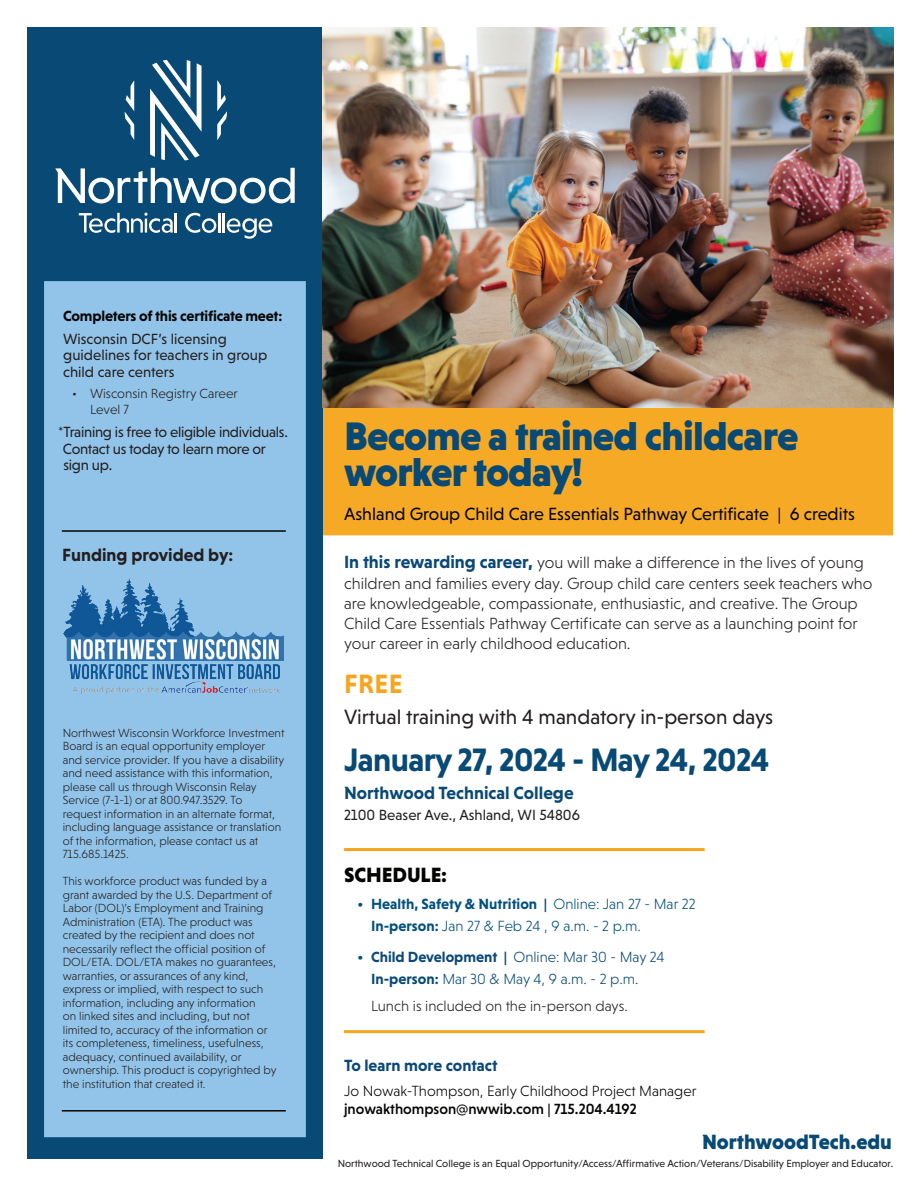
<style>
.page{position:relative;width:918px;height:1188px;background:#fff}
.page>*{position:absolute;margin:0;border:0;box-sizing:border-box;transform-origin:0 0}
.Northwood_Tech_Black{font:900 40.5px/36px "Niveau Grotesk";letter-spacing:-.02em;color:#084a75}
.Niveau_Grotesk-Bold{font:700 33px "Niveau Grotesk";letter-spacing:-.02em;color:#084a75}
.Niveau_Grotesk-Bold-2{font:700 27px "Niveau Grotesk";color:#f7a51f}
.Niveau_Grotesk-Bold-3{font:21px "Niveau Grotesk";color:#231f20}
.Northwood_Tech_Black-2{font:900 21px "Niveau Grotesk";color:#084a75}
.t1{font:900 21px "Niveau Grotesk";letter-spacing:-.005em;color:#040503}
.Northwood_Tech_Black-3{font:18px "Niveau Grotesk";color:#040503}
.Niveau_Grotesk-Bold-4{font:700 18px "Niveau Grotesk";color:#084a75}
.Northwood_Tech_Black-4{font:700 18px "Niveau Grotesk";color:#231f20}
.t2{font:300 16.5px/19.8px "Niveau Grotesk";color:#231f20}
.t3{font:700 16.5px "Niveau Grotesk";color:#094879}
.Niveau_Grotesk-Bold-5{font:15px/16.5px "Niveau Grotesk";letter-spacing:-.005em;color:#231f20}
.t4{font:300 15px/18px "Niveau Grotesk";color:#040503}
.t5{font:700 15px "Niveau Grotesk";color:#015081}
.t6{font:300 15px "Niveau Grotesk";color:#094879}
.t7{font:300 15px "Niveau Grotesk";color:#231f20}
.t8{font:300 15px "Niveau Grotesk";letter-spacing:-.005em;color:#015081}
.t9{font:700 15px "Niveau Grotesk";letter-spacing:-.01em;color:#040503}
.t10{font:300 15px "Niveau Grotesk";letter-spacing:-.005em;color:#084a75}
.t11{font:300 13.5px "Niveau Grotesk";color:#231f20}
.t12{font:300 12px/13.5px "Niveau Grotesk";color:#231f20}
.t13{font:10.5px "Niveau Grotesk";color:#231f20}
.s1{font-weight:700;font-size:18px;color:#094879}
.s2{font-weight:300}
.s3{font-weight:700}
.s4{font-weight:700;color:#015081}
.s5{font-weight:500}
</style>
<div class="page">
<div style="left:321px;top:402px;width:572px;height:133px;background:#f6a925"></div>
<div style="left:27px;top:27px;width:296px;height:1132px;background:#084a75"></div>
<div style="left:44px;top:281px;width:262px;height:856px;background:#92c4e9;border:2px solid #92c4e9"></div>
<svg style="left:79px;top:213px;width:94px;height:20px"></svg>
<hr style="left:175px;top:213px;width:2px;height:20px;background:#fff">
<svg style="left:185px;top:213px;width:31px;height:20px"></svg>
<hr style="left:218px;top:213px;width:3px;height:20px;background:#fff">
<hr style="left:223px;top:213px;width:2px;height:20px;background:#fff">
<svg style="left:227px;top:218px;width:45px;height:21px"></svg>
<svg style="left:55px;top:168px;width:240px;height:35px"></svg>
<svg style="left:150px;top:60px;width:52px;height:101px"></svg>
<svg style="left:217px;top:80px;width:10px;height:60px"></svg>
<svg style="left:125px;top:80px;width:9px;height:60px"></svg>
<img style="left:63px;top:579px;width:220px;height:115px">
<hr style="left:62px;top:530px;width:224px;height:2px;background:#040503">
<hr style="left:62px;top:1110px;width:224px;height:2px;background:#040503">
<img style="left:323px;top:27px;width:570px;height:380px">
<hr style="left:344px;top:848px;width:361px;height:3px;background:#f7a51f">
<hr style="left:344px;top:1030px;width:361px;height:3px;background:#f7a51f">
<p class="t9" style="left:63px;top:307px;width:221px">Completers of this certificate meet:</p>
<p class="Niveau_Grotesk-Bold-5" style="left:63px;top:330px;width:206px">Wisconsin DCF’s licensing guidelines for teachers in group child care centers</p>
<p class="t11" style="left:72px;top:386px;width:167px">• Wisconsin Registry Career</p>
<p class="t11" style="left:90px;top:402px;width:40px">Level 7</p>
<p class="Niveau_Grotesk-Bold-5" style="left:63px;top:424px;width:226px;text-indent:-5px">*Training is free to eligible individuals.<br>Contact us today to learn more or sign up.</p>
<p class="Northwood_Tech_Black-4" style="left:62px;top:545px;width:172px">Funding provided by:</p>
<p class="t12" style="left:63px;top:726px;width:223px">Northwest Wisconsin Workforce Investment Board is an equal opportunity employer and service provider. If you have a disability and need assistance with this information, please call us through Wisconsin Relay Service (7-1-1) or at 800.947.3529. To<br>request information in an alternate format, including language assistance or translation of the information, please contact us at 715.685.1425.</p>
<p class="t12" style="left:63px;top:874px;width:215px">This workforce product was funded by a grant awarded by the U.S. Department of Labor (DOL)’s Employment and Training Administration (ETA). The product was created by the recipient and does not necessarily reflect the official position of DOL/ETA. DOL/ETA makes no guarantees, warranties, or assurances of any kind, express or implied, with respect to such information, including any information<br>on linked sites and including, but not limited to, accuracy of the information or its completeness, timeliness, usefulness, adequacy, continued availability, or ownership. This product is copyrighted by the institution that created it.</p>
<p class="Northwood_Tech_Black" style="left:344px;top:418px;width:456px">Become a trained childcare worker today!</p>
<p class="Northwood_Tech_Black-3" style="left:344px;top:503px;width:512px">Ashland Group Child Care Essentials Pathway Certificate | 6 credits</p>
<p class="t2" style="left:344px;top:551px;width:530px;line-height:21.6px"><span class="s1">In this rewarding career,</span> you will make a difference in the lives of young children and families every day. Group child care centers seek teachers who</p>
<p class="t2" style="left:344px;top:593px;width:515px;text-align:justify">are knowledgeable, compassionate, enthusiastic, and creative. The Group Child Care Essentials Pathway Certificate can serve as a launching point for your career in early childhood education.</p>
<p class="Niveau_Grotesk-Bold-2" style="left:344px;top:668px;width:60px">FREE</p>
<p class="Niveau_Grotesk-Bold-3" style="left:344px;top:705px;width:431px">Virtual training with 4 mandatory in-person days</p>
<p class="Niveau_Grotesk-Bold" style="left:344px;top:741px;width:427px">January 27, 2024 - May 24, 2024</p>
<p class="Niveau_Grotesk-Bold-4" style="left:344px;top:782px;width:231px">Northwood Technical College</p>
<p class="Niveau_Grotesk-Bold-5" style="left:344px;top:806px;width:237px">2100 Beaser Ave., Ashland, WI 54806</p>
<p class="t1" style="left:344px;top:863px;width:104px">SCHEDULE:</p>
<p class="t5" style="left:358px;top:896px;width:339px">• Health, Safety &amp; Nutrition | <span class="s2">Online: Jan 27 - Mar 22</span></p>
<p class="t8" style="left:371px;top:918px;width:271px"><span class="s3">In-person:</span> Jan 27 &amp; Feb 24 , 9 a.m. - 2 p.m.</p>
<p class="t6" style="left:358px;top:948px;width:309px"><span class="s4">•</span> <span class="s3">Child Development |</span> Online: Mar 30 - May 24</p>
<p class="t10" style="left:371px;top:970px;width:269px"><span class="s3">In-person:</span> Mar 30 &amp; May 4, 9 a.m. - 2 p.m.</p>
<p class="t7" style="left:371px;top:998px;width:258px">Lunch is included on the in-person days.</p>
<p class="t3" style="left:344px;top:1055px;width:155px">To learn more contact</p>
<p class="t4" style="left:344px;top:1082px;width:354px">Jo Nowak-Thompson, Early Childhood Project Manager <span class="s5">jnowakthompson@nwwib.com | 715.204.4192</span></p>
<p class="Northwood_Tech_Black-2" style="left:702px;top:1129px;width:191px">NorthwoodTech.edu</p>
<p class="t13" style="left:338px;top:1157px;width:557px">Northwood Technical College is an Equal Opportunity/Access/Affirmative Action/Veterans/Disability Employer and Educator.</p>
</div>
